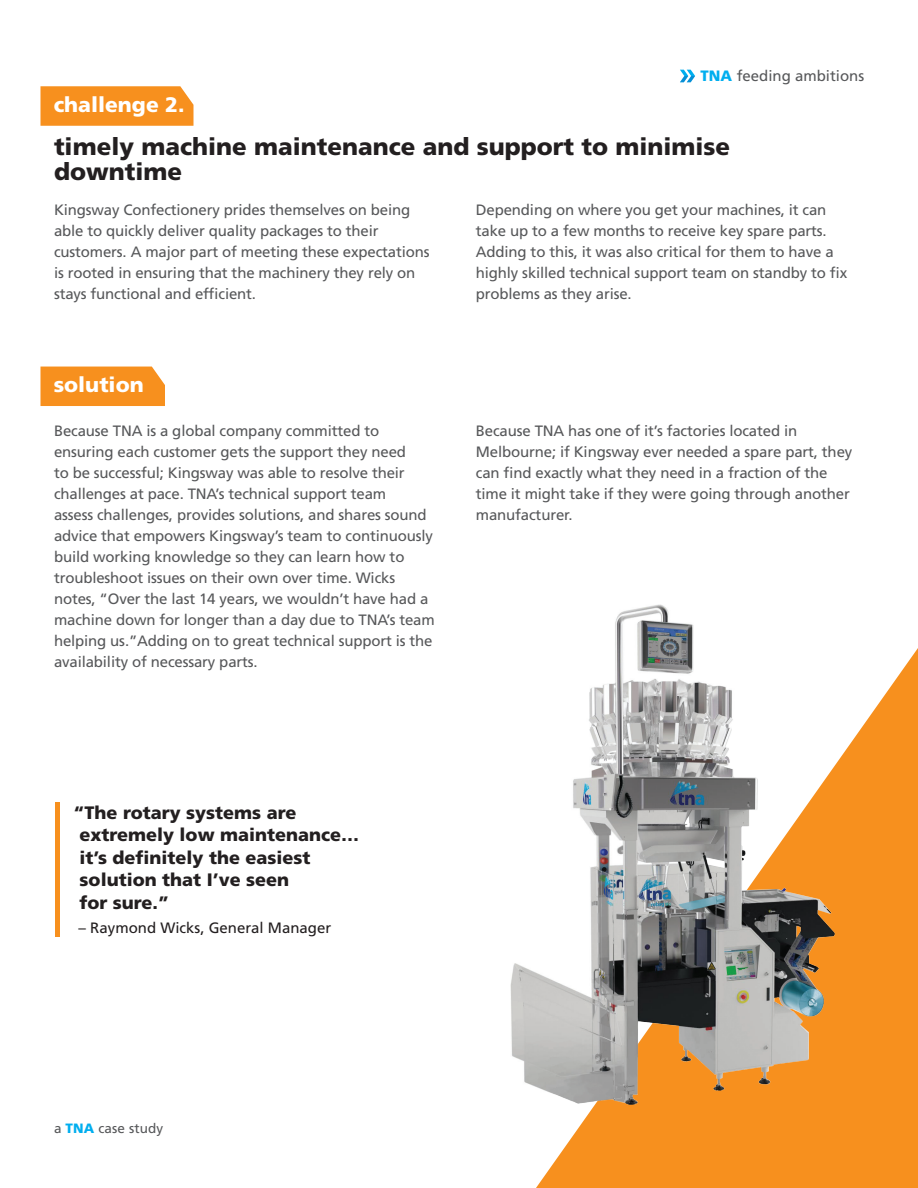
<style>
.page{position:relative;width:918px;height:1188px;background:#fff}
.page>*{position:absolute;margin:0;border:0;box-sizing:border-box;transform-origin:0 0}
.Black_subheaders{font:900 24px/25.5px "Frutiger LT Std";color:#231f20}
.Challenge_Solution{font:900 21px "Frutiger LT Std";color:#fff}
.t1{font:900 18px/22.5px "Frutiger LT Std";color:#231f20}
.Body_Copy_Gray{font:15px/21px "Frutiger LT Std";letter-spacing:-.01em;color:#57585a}
.Quote_attribution{font:15px "Frutiger LT Std";color:#231f20}
.t2{font:13.5px "Frutiger LT Std";letter-spacing:.01em;color:#57585a}
.s1{font-weight:900;color:#00aeef}
</style>
<div class="page">
<svg style="left:680px;top:70px;width:15px;height:12px"></svg>
<svg style="left:687px;top:76px;width:8px;height:6px"></svg>
<svg style="left:536px;top:648px;width:382px;height:540px;background:#f79b34"></svg>
<svg style="left:40px;top:86px;width:153px;height:40px;background:#f79325"></svg>
<div style="left:40px;top:367px;width:125px;height:39px;background:#f7901e"></div>
<div style="left:55px;top:802px;width:5px;height:135px;background:#f7901e"></div>
<img style="left:510px;top:604px;width:330px;height:505px">
<p class="Challenge_Solution" style="left:54px;top:92px;width:132px">challenge 2.</p>
<p class="Body_Copy_Gray" style="left:700px;top:65px;width:165px"><span class="s1">TNA</span> feeding ambitions</p>
<p class="Black_subheaders" style="left:54px;top:133px;width:678px">timely machine maintenance and support to minimise downtime</p>
<p class="Body_Copy_Gray" style="left:54px;top:199px;width:377px">Kingsway Confectionery prides themselves on being able to quickly deliver quality packages to their customers. A major part of meeting these expectations is rooted in ensuring that the machinery they rely on stays functional and efficient.</p>
<p class="Challenge_Solution" style="left:54px;top:372px;width:91px">solution</p>
<p class="Body_Copy_Gray" style="left:54px;top:421px;width:382px">Because TNA is a global company committed to ensuring each customer gets the support they need<br>to be successful; Kingsway was able to resolve their challenges at pace. TNA’s technical support team<br>assess challenges, provides solutions, and shares sound advice that empowers Kingsway’s team to continuously build working knowledge so they can learn how to troubleshoot issues on their own over time. Wicks notes, “Over the last 14 years, we wouldn’t have had a machine down for longer than a day due to TNA’s team</p>
<p class="Body_Copy_Gray" style="left:54px;top:631px;width:380px">helping us.”Adding on to great technical support is the availability of necessary parts.</p>
<p class="Body_Copy_Gray" style="left:476px;top:199px;width:373px">Depending on where you get your machines, it can take up to a few months to receive key spare parts.<br>Adding to this, it was also critical for them to have a highly skilled technical support team on standby to fix problems as they arise.</p>
<p class="Body_Copy_Gray" style="left:476px;top:421px;width:378px">Because TNA has one of it’s factories located in Melbourne; if Kingsway ever needed a spare part, they can find exactly what they need in a fraction of the time it might take if they were going through another manufacturer.</p>
<p class="t1" style="left:79px;top:801px;width:281px;text-indent:-6px">“The rotary systems are extremely low maintenance… it’s definitely the easiest solution that I’ve seen<br>for sure.”</p>
<p class="Quote_attribution" style="left:79px;top:919px;width:254px">– Raymond Wicks, General Manager</p>
<p class="t2" style="left:54px;top:1120px;width:111px">a <span class="s1">TNA</span> case study</p>
</div>
